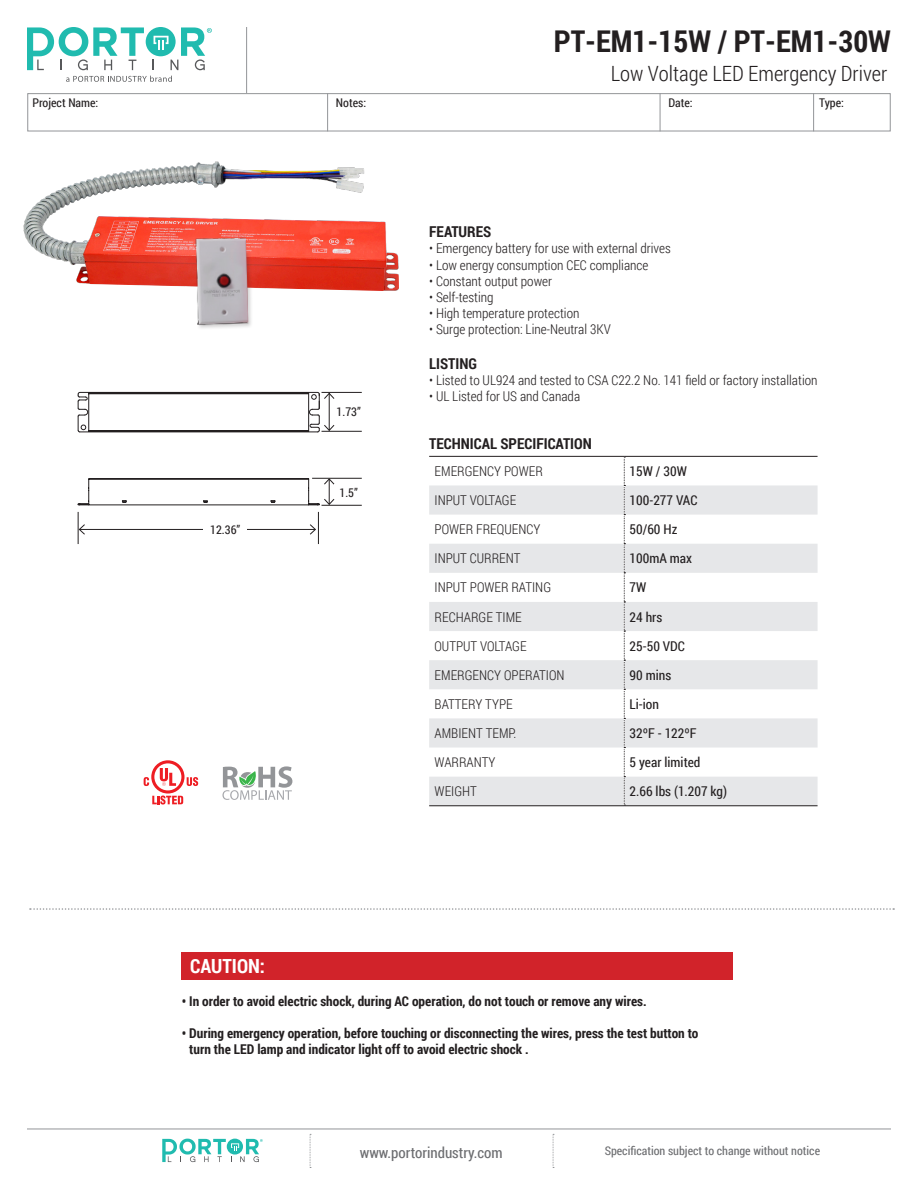
<style>
.page{position:relative;width:918px;height:1188px;background:#fff}
.page>*{position:absolute;margin:0;border:0;box-sizing:border-box;transform-origin:0 0}
.t1{font:700 30px "Roboto Condensed";color:#231f20}
.t2{font:300 21px "Roboto Condensed";color:#231f20}
.t3{font:700 19.5px "Roboto Condensed";color:#fff}
.t4{font:700 15px "Roboto Condensed";color:#231f20}
.t5{font:15px "Roboto Condensed";color:#6c6d70}
.t6{font:300 13.5px "Roboto Condensed";color:#231f20}
.t7{font:700 13.5px/16.2px "Roboto Condensed";color:#231f20}
.t8{font:13.5px "Roboto Condensed";color:#231f20}
.t9{font:12px "Roboto Condensed";color:#231f20}
.t10{font:12px "Roboto Condensed";color:#6c6d70}
</style>
<div class="page">
<div style="left:146px;top:27px;width:30px;height:29px;background:#20bbaf;border-radius:50%"></div>
<svg style="left:153px;top:27px;width:59px;height:43px"></svg>
<svg style="left:27px;top:27px;width:117px;height:43px"></svg>
<svg style="left:66px;top:76px;width:106px;height:6px"></svg>
<svg style="left:162px;top:1139px;width:101px;height:23px"></svg>
<div style="left:27px;top:93px;width:864px;height:38px;border:1px solid #939598"></div>
<hr style="left:246px;top:27px;width:1px;height:66px;background:#939598">
<svg style="left:310px;top:1134px;width:1px;height:34px"></svg>
<svg style="left:553px;top:1134px;width:1px;height:34px"></svg>
<hr style="left:27px;top:1129px;width:864px;height:1px;background:#939598">
<hr style="left:813px;top:93px;width:1px;height:38px;background:#939598">
<hr style="left:660px;top:93px;width:1px;height:38px;background:#939598">
<hr style="left:327px;top:93px;width:1px;height:38px;background:#939598">
<svg style="left:30px;top:908px;width:864px;height:2px"></svg>
<svg style="left:144px;top:760px;width:54px;height:45px"></svg>
<svg style="left:222px;top:766px;width:70px;height:34px"></svg>
<svg style="left:429px;top:485px;width:389px;height:320px;fill:#e6e7e9"></svg>
<hr style="left:429px;top:456px;width:195px;height:1px;background:#231f20">
<hr style="left:624px;top:456px;width:194px;height:1px;background:#231f20">
<svg style="left:624px;top:457px;width:1px;height:348px"></svg>
<hr style="left:429px;top:805px;width:195px;height:1px;background:#231f20">
<hr style="left:624px;top:805px;width:194px;height:1px;background:#231f20">
<div style="left:181px;top:952px;width:552px;height:27px;background:#d1232a"></div>
<hr style="left:78px;top:512px;width:1px;height:32px;background:#231f20">
<hr style="left:318px;top:512px;width:1px;height:32px;background:#231f20">
<hr style="left:322px;top:505px;width:40px;height:1px;background:#231f20">
<hr style="left:322px;top:431px;width:40px;height:1px;background:#231f20">
<hr style="left:322px;top:392px;width:40px;height:1px;background:#231f20">
<hr style="left:312px;top:478px;width:50px;height:1px;background:#231f20">
<hr style="left:79px;top:529px;width:236px;height:1px;background:#231f20">
<svg style="left:309px;top:524px;width:7px;height:11px"></svg>
<svg style="left:78px;top:524px;width:8px;height:11px"></svg>
<div style="left:204px;top:521px;width:43px;height:18px;background:#fff"></div>
<svg style="left:77px;top:392px;width:258px;height:41px"></svg>
<svg style="left:77px;top:478px;width:258px;height:28px"></svg>
<img style="left:23px;top:161px;width:376px;height:130px">
<div style="left:196px;top:251px;width:57px;height:79px;background:#231f20;opacity:.2"></div>
<img style="left:192px;top:237px;width:56px;height:90px">
<p class="t1" style="left:554px;top:20px;width:339px">PT-EM1-15W / PT-EM1-30W</p>
<p class="t2" style="left:611px;top:59px;width:278px">Low Voltage LED Emergency Driver</p>
<p class="t9" style="left:32px;top:95px;width:68px">Project Name:</p>
<p class="t9" style="left:819px;top:95px;width:26px">Type:</p>
<p class="t9" style="left:336px;top:95px;width:32px">Notes:</p>
<p class="t9" style="left:669px;top:95px;width:26px">Date:</p>
<p class="t9" style="left:210px;top:521px;width:32px">12.36”</p>
<p class="t9" style="left:337px;top:403px;width:26px">1.73”</p>
<p class="t9" style="left:340px;top:484px;width:20px">1.5”</p>
<p class="t4" style="left:429px;top:221px;width:64px">FEATURES</p>
<p class="t6" style="left:429px;top:239px;width:243px">• Emergency battery for use with external drives</p>
<p class="t6" style="left:429px;top:255px;width:221px">• Low energy consumption CEC compliance</p>
<p class="t6" style="left:429px;top:272px;width:124px">• Constant output power</p>
<p class="t6" style="left:429px;top:288px;width:66px">• Self-testing</p>
<p class="t6" style="left:429px;top:304px;width:152px">• High temperature protection</p>
<p class="t6" style="left:429px;top:320px;width:183px">• Surge protection: Line-Neutral 3KV</p>
<p class="t4" style="left:429px;top:353px;width:49px">LISTING</p>
<p class="t6" style="left:429px;top:371px;width:390px">• Listed to UL924 and tested to CSA C22.2 No. 141 field or factory installation</p>
<p class="t6" style="left:429px;top:387px;width:153px">• UL Listed for US and Canada</p>
<p class="t4" style="left:429px;top:433px;width:164px">TECHNICAL SPECIFICATION</p>
<p class="t6" style="left:435px;top:462px;width:110px">EMERGENCY POWER</p>
<p class="t8" style="left:630px;top:462px;width:59px">15W / 30W</p>
<p class="t6" style="left:435px;top:491px;width:83px">INPUT VOLTAGE</p>
<p class="t8" style="left:630px;top:491px;width:69px">100-277 VAC</p>
<p class="t6" style="left:435px;top:520px;width:107px">POWER FREQUENCY</p>
<p class="t8" style="left:630px;top:520px;width:49px">50/60 Hz</p>
<p class="t6" style="left:435px;top:549px;width:87px">INPUT CURRENT</p>
<p class="t8" style="left:630px;top:549px;width:64px">100mA max</p>
<p class="t6" style="left:435px;top:578px;width:118px">INPUT POWER RATING</p>
<p class="t8" style="left:630px;top:578px;width:18px">7W</p>
<p class="t6" style="left:435px;top:607px;width:89px">RECHARGE TIME</p>
<p class="t8" style="left:630px;top:607px;width:34px">24 hrs</p>
<p class="t6" style="left:435px;top:636px;width:94px">OUTPUT VOLTAGE</p>
<p class="t8" style="left:630px;top:636px;width:57px">25-50 VDC</p>
<p class="t6" style="left:435px;top:666px;width:131px">EMERGENCY OPERATION</p>
<p class="t8" style="left:630px;top:666px;width:43px">90 mins</p>
<p class="t6" style="left:435px;top:695px;width:80px">BATTERY TYPE</p>
<p class="t8" style="left:630px;top:695px;width:31px">Li-ion</p>
<p class="t6" style="left:435px;top:724px;width:83px">AMBIENT TEMP.</p>
<p class="t8" style="left:630px;top:724px;width:68px">32ºF - 122ºF</p>
<p class="t6" style="left:435px;top:753px;width:62px">WARRANTY</p>
<p class="t8" style="left:630px;top:753px;width:72px">5 year limited</p>
<p class="t6" style="left:435px;top:782px;width:44px">WEIGHT</p>
<p class="t8" style="left:630px;top:782px;width:99px">2.66 lbs (1.207 kg)</p>
<p class="t3" style="left:190px;top:953px;width:76px">CAUTION:</p>
<p class="t7" style="left:182px;top:992px;width:466px">• In order to avoid electric shock, during AC operation, do not touch or remove any wires.</p>
<p class="t7" style="left:189px;top:1025px;width:511px;text-indent:-7px">• During emergency operation, before touching or disconnecting the wires, press the test button to turn the LED lamp and indicator light off to avoid electric shock .</p>
<p class="t5" style="left:360px;top:1142px;width:145px">www.portorindustry.com</p>
<p class="t10" style="left:605px;top:1142px;width:217px">Specification subject to change without notice</p>
</div>
